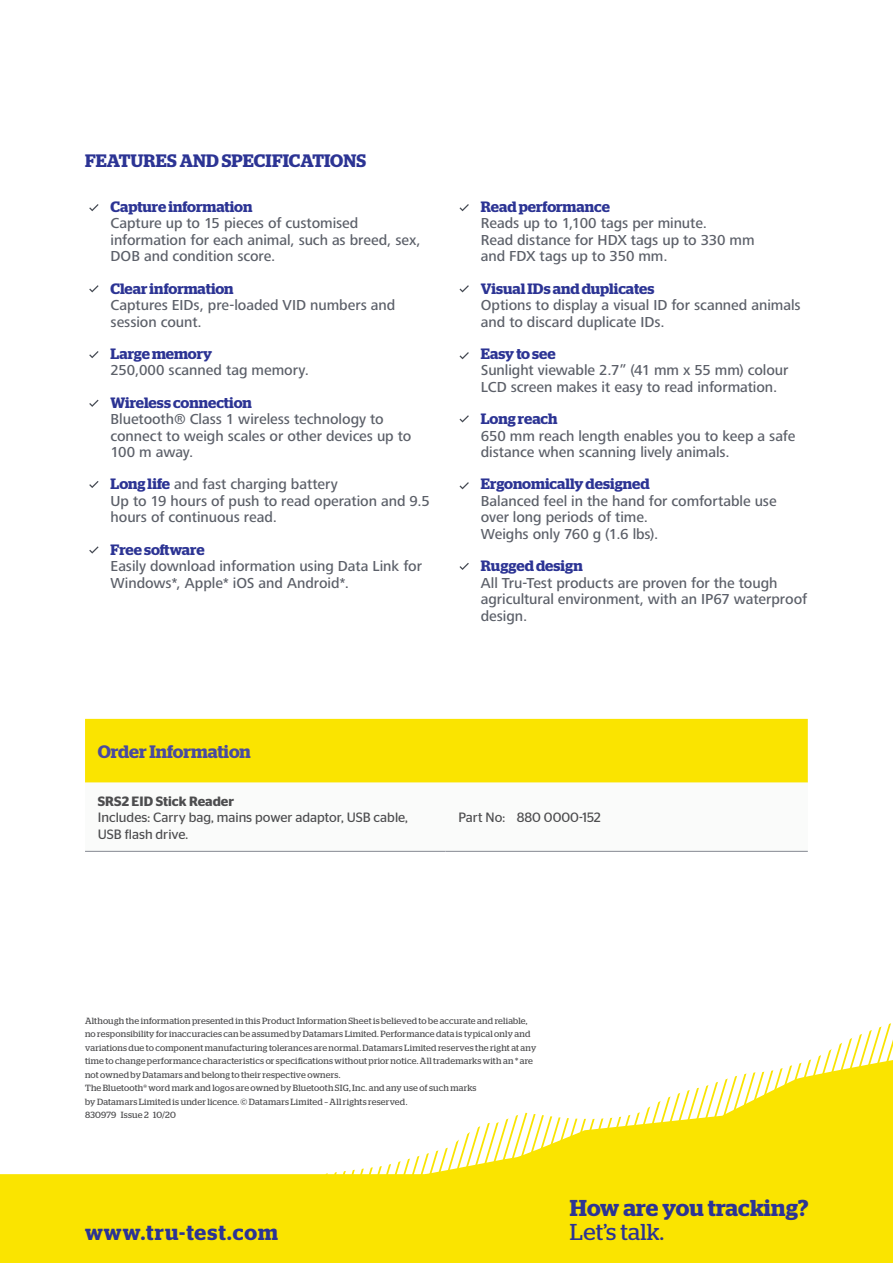
<style>
.page{position:relative;width:893px;height:1263px;background:#fff}
.page>*{position:absolute;margin:0;border:0;box-sizing:border-box;transform-origin:0 0}
.How_are_you_tracking{font:600 22.95px "Stag";letter-spacing:.005em;color:#2c3494}
.Let_s_talk{font:22.95px "Stag";letter-spacing:.01em;color:#2c3494}
.www_tru-test_com{font:600 21.45px "Stag";letter-spacing:.05em;color:#2c3494}
.Top_5_Benefits{font:600 18px "Stag";letter-spacing:.005em;color:#2c3494}
.t1{font:600 18px "Stag";letter-spacing:-.005em;color:#494a9f}
.Top_5_Benefits-2{font:500 15px/16.5px "Frutiger Next Pro";letter-spacing:-.005em;color:#5c6069}
.Table_body_text{font:13.5px/16.2px "Stag Sans";color:#4d4d4f}
.Table_heading{font:600 13.5px "Stag Sans";color:#4d4d4f}
.Disclaimer{font:9px/13.5px "Stag";letter-spacing:.02em;color:#4d4d4f}
.s1{font-family:"Stag";font-weight:600;color:#2c3494}
</style>
<div class="page">
<div style="left:0;top:1174px;width:893px;height:89px;background:#fae400"></div>
<svg style="left:301px;top:1023px;width:592px;height:162px"></svg>
<div style="left:85px;top:719px;width:723px;height:64px;background:#fae400"></div>
<svg style="left:85px;top:850px;width:723px;height:1px"></svg>
<hr style="left:85px;top:851px;width:361px;height:1px;background:#92959d">
<hr style="left:446px;top:851px;width:362px;height:1px;background:#92959d">
<svg style="left:89px;top:204px;width:10px;height:7px"></svg>
<svg style="left:460px;top:204px;width:9px;height:7px"></svg>
<svg style="left:460px;top:285px;width:9px;height:7px"></svg>
<svg style="left:89px;top:285px;width:10px;height:7px"></svg>
<svg style="left:460px;top:352px;width:9px;height:7px"></svg>
<svg style="left:460px;top:415px;width:9px;height:7px"></svg>
<svg style="left:460px;top:482px;width:9px;height:7px"></svg>
<svg style="left:460px;top:563px;width:9px;height:7px"></svg>
<svg style="left:89px;top:400px;width:10px;height:7px"></svg>
<svg style="left:89px;top:351px;width:10px;height:7px"></svg>
<svg style="left:89px;top:481px;width:10px;height:7px"></svg>
<svg style="left:89px;top:546px;width:10px;height:7px"></svg>
<p class="Top_5_Benefits" style="left:85px;top:151px;width:283px">FEATURES AND SPECIFICATIONS</p>
<p class="Top_5_Benefits-2" style="left:111px;top:199px;width:312px"><span class="s1">Capture information<br></span>Capture up to 15 pieces of customised information for each animal, such as breed, sex,<br>DOB and condition score.</p>
<p class="Top_5_Benefits-2" style="left:111px;top:280px;width:286px"><span class="s1">Clear information<br></span>Captures EIDs, pre-loaded VID numbers and session count.</p>
<p class="Top_5_Benefits-2" style="left:111px;top:346px;width:200px"><span class="s1">Large memory<br></span>250,000 scanned tag memory.</p>
<p class="Top_5_Benefits-2" style="left:111px;top:394px;width:302px"><span class="s1">Wireless connection<br></span>Bluetooth® Class 1 wireless technology to connect to weigh scales or other devices up to<br>100 m away.</p>
<p class="Top_5_Benefits-2" style="left:111px;top:476px;width:321px"><span class="s1">Long life</span> and fast charging battery<br>Up to 19 hours of push to read operation and 9.5 hours of continuous read.</p>
<p class="Top_5_Benefits-2" style="left:111px;top:541px;width:313px"><span class="s1">Free software<br></span>Easily download information using Data Link for<br>Windows*, Apple* iOS and Android*.</p>
<p class="Top_5_Benefits-2" style="left:481px;top:199px;width:275px"><span class="s1">Read performance<br></span>Reads up to 1,100 tags per minute.<br>Read distance for HDX tags up to 330 mm and FDX tags up to 350 mm.</p>
<p class="Top_5_Benefits-2" style="left:481px;top:280px;width:321px"><span class="s1">Visual IDs and duplicates<br></span>Options to display a visual ID for scanned animals and to discard duplicate IDs.</p>
<p class="Top_5_Benefits-2" style="left:481px;top:346px;width:309px"><span class="s1">Easy to see<br></span>Sunlight viewable 2.7” (41 mm x 55 mm) colour<br>LCD screen makes it easy to read information.</p>
<p class="Top_5_Benefits-2" style="left:481px;top:411px;width:316px"><span class="s1">Long reach<br></span>650 mm reach length enables you to keep a safe distance when scanning lively animals.</p>
<p class="Top_5_Benefits-2" style="left:481px;top:476px;width:297px"><span class="s1">Ergonomically designed<br></span>Balanced feel in the hand for comfortable use over long periods of time.<br>Weighs only 760 g (1.6 lbs).</p>
<p class="Top_5_Benefits-2" style="left:481px;top:558px;width:328px"><span class="s1">Rugged design<br></span>All Tru-Test products are proven for the tough agricultural environment, with an IP67 waterproof design.</p>
<p class="t1" style="left:98px;top:741px;width:155px">Order Information</p>
<p class="Table_heading" style="left:98px;top:794px;width:138px">SRS2 EID Stick Reader</p>
<p class="Table_body_text" style="left:98px;top:809px;width:312px">Includes: Carry bag, mains power adaptor, USB cable,<br>USB flash drive.</p>
<p class="Table_body_text" style="left:458px;top:809px;width:144px">Part No: 880 0000-152</p>
<p class="Disclaimer" style="left:85px;top:1013px;width:444px">Although the information presented in this Product Information Sheet is believed to be accurate and reliable,</p>
<p class="Disclaimer" style="left:85px;top:1027px;width:447px">no responsibility for inaccuracies can be assumed by Datamars Limited. Performance data is typical only and</p>
<p class="Disclaimer" style="left:85px;top:1040px;width:453px">variations due to component manufacturing tolerances are normal. Datamars Limited reserves the right at any</p>
<p class="Disclaimer" style="left:85px;top:1054px;width:449px">time to change performance characteristics or specifications without prior notice. All trademarks with an * are not owned by Datamars and belong to their respective owners.</p>
<p class="Disclaimer" style="left:85px;top:1081px;width:393px">The Bluetooth® word mark and logos are owned by Bluetooth SIG, Inc. and any use of such marks</p>
<p class="Disclaimer" style="left:85px;top:1094px;width:324px">by Datamars Limited is under licence. © Datamars Limited – All rights reserved.</p>
<p class="Disclaimer" style="left:85px;top:1108px;width:92px">830979 Issue 2 10/20</p>
<p class="www_tru-test_com" style="left:85px;top:1219px;width:195px">www.tru-test.com</p>
<p class="How_are_you_tracking" style="left:570px;top:1195px;width:240px">How are you tracking?</p>
<p class="Let_s_talk" style="left:570px;top:1218px;width:96px">Let’s talk.</p>
</div>
